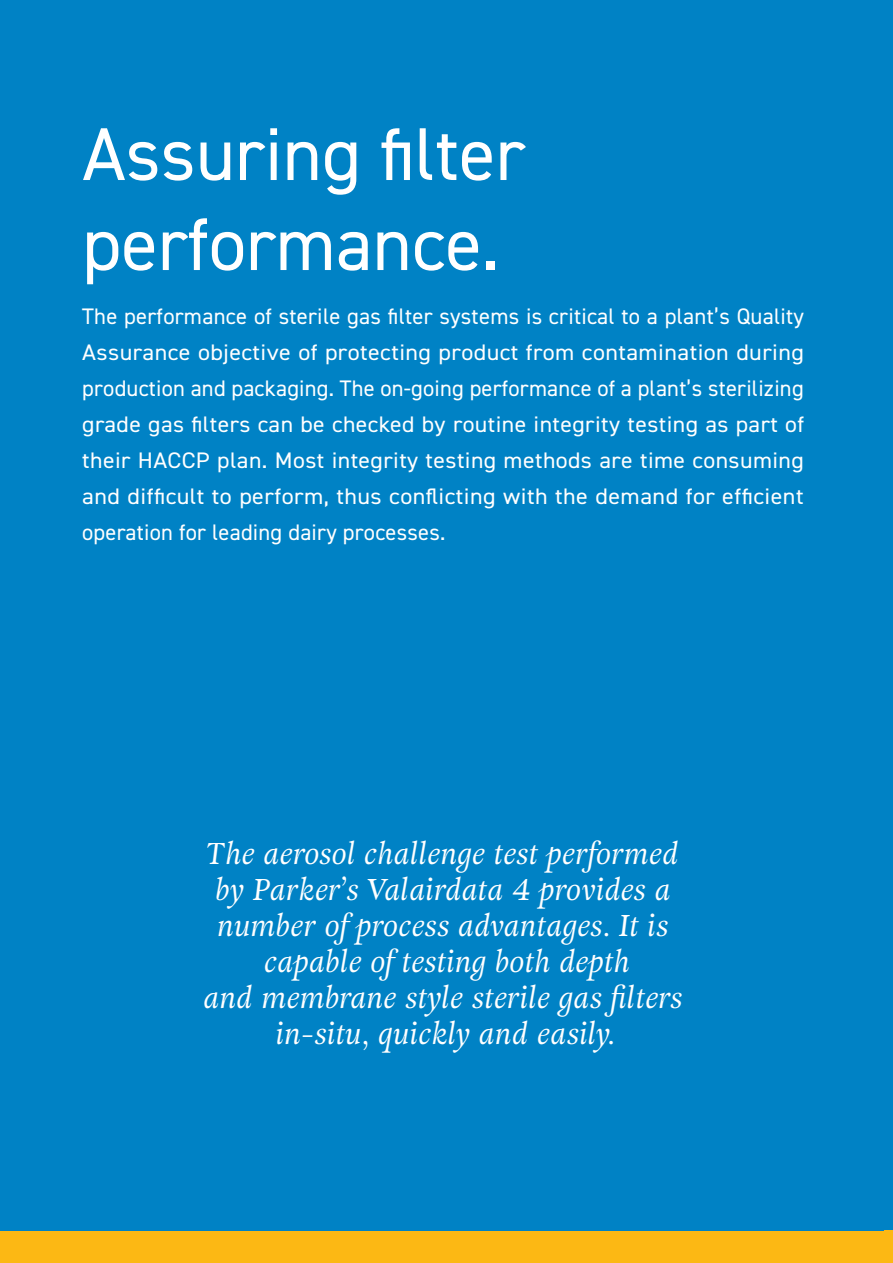
<style>
.page{position:relative;width:893px;height:1263px;background:#fff}
.page>*{position:absolute;margin:0;border:0;box-sizing:border-box;transform-origin:0 0}
.Master_heading{font:75px "DIN2014";color:#fff}
.Georgia_bold_italic{font:italic 30px/36px "Adriane Text";letter-spacing:.01em;color:#fff;text-align:center}
.Large_text_14pt{font:22.5px/36px "DIN2014";letter-spacing:.01em;color:#fff;text-align:justify}
</style>
<div class="page">
<div style="left:0;top:1231px;width:893px;height:32px;background:#fcb814"></div>
<div style="left:0;top:0;width:893px;height:1231px;background:#0082c5"></div>
<p class="Master_heading" style="left:82px;top:107px;width:444px">Assuring filter</p>
<p class="Master_heading" style="left:82px;top:197px;width:419px">performance.</p>
<p class="Large_text_14pt" style="left:82px;top:298px;width:723px">The performance of sterile gas filter systems is critical to a plant’s Quality Assurance objective of protecting product from contamination during production and packaging. The on-going performance of a plant’s sterilizing grade gas filters can be checked by routine integrity testing as part of their HACCP plan. Most integrity testing methods are time consuming and difficult to perform, thus conflicting with the demand for efficient operation for leading dairy processes.</p>
<p class="Georgia_bold_italic" style="left:203px;top:836px;width:481px">The aerosol challenge test performed by Parker’s Valairdata 4 provides a number of process advantages. It is capable of testing both depth<br>and membrane style sterile gas filters in-situ, quickly and easily.</p>
</div>
